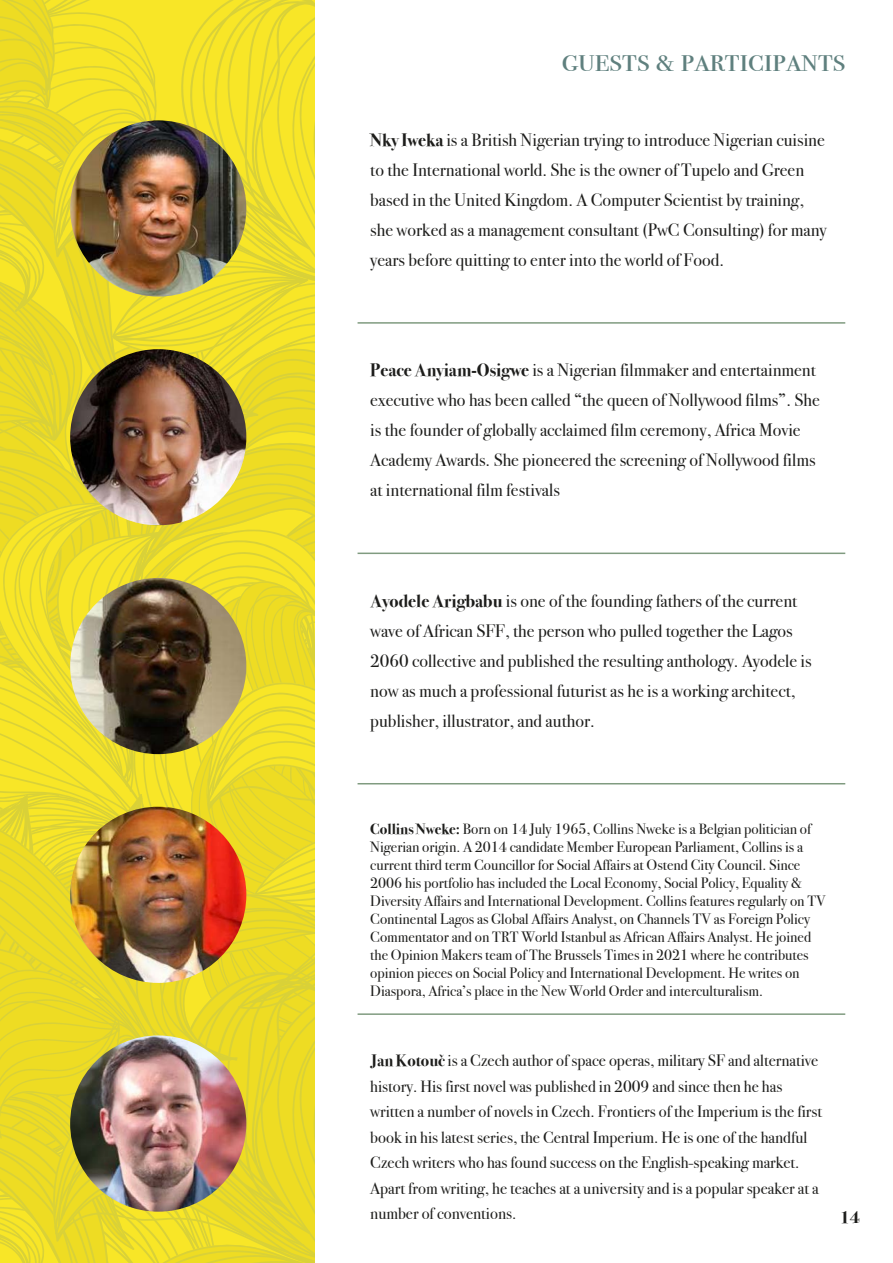
<style>
.page{position:relative;width:893px;height:1263px;background:#fff}
.page>*{position:absolute;margin:0;border:0;box-sizing:border-box;transform-origin:0 0}
.t1{font:34.8px "Bodoni Svty Two SCITCTT";color:#5f807e}
.t2{font:18px/30px "Bodoni Svty Two ITCTT";color:#1d1d1b}
.t3{font:700 18px "Bodoni Svty Two ITCTT";color:#1d1d1b}
.t4{font:16.5px/25.5px "Bodoni Svty Two ITCTT";color:#1d1d1b}
.t5{font:15px/18px "Bodoni Svty Two ITCTT";color:#1d1d1b}
.s1{font-weight:700}
</style>
<div class="page">
<svg style="left:0;top:0;width:315px;height:1263px;background:#ecdd29"></svg>
<img style="left:70px;top:1035px;width:176px;height:177px;border-radius:88px">
<img style="left:70px;top:807px;width:176px;height:176px;border-radius:88px">
<img style="left:70px;top:578px;width:176px;height:176px;border-radius:88px">
<img style="left:70px;top:349px;width:176px;height:176px;border-radius:88px">
<img style="left:70px;top:120px;width:176px;height:177px;border-radius:88px">
<hr style="left:358px;top:322px;width:487px;height:2px;background:#809b80">
<hr style="left:358px;top:553px;width:487px;height:1px;background:#809b80">
<hr style="left:358px;top:783px;width:487px;height:1px;background:#809b80">
<hr style="left:358px;top:1013px;width:487px;height:2px;background:#809b80">
<h1 class="t1" style="left:562px;top:38px;width:285px">guests &amp; participants</h1>
<p class="t2" style="left:370px;top:125px;width:458px"><span class="s1">Nky Iweka</span> is a British Nigerian trying to introduce Nigerian cuisine to the International world. She is the owner of Tupelo and Green based in the United Kingdom. A Computer Scientist by training, she worked as a management consultant (PwC Consulting) for many years before quitting to enter into the world of Food.</p>
<p class="t2" style="left:370px;top:355px;width:451px"><span class="s1">Peace Anyiam-Osigwe</span> is a Nigerian filmmaker and entertainment executive who has been called “the queen of Nollywood films”. She is the founder of globally acclaimed film ceremony, Africa Movie Academy Awards. She pioneered the screening of Nollywood films at international film festivals</p>
<p class="t2" style="left:370px;top:585px;width:443px"><span class="s1">Ayodele Arigbabu</span> is one of the founding fathers of the current wave of African SFF, the person who pulled together the Lagos 2060 collective and published the resulting anthology. Ayodele is now as much a professional futurist as he is a working architect, publisher, illustrator, and author.</p>
<p class="t5" style="left:370px;top:820px;width:457px"><span class="s1">Collins Nweke:</span> Born on 14 July 1965, Collins Nweke is a Belgian politician of Nigerian origin. A 2014 candidate Member European Parliament, Collins is a current third term Councillor for Social Affairs at Ostend City Council. Since 2006 his portfolio has included the Local Economy, Social Policy, Equality &amp; Diversity Affairs and International Development. Collins features regularly on TV Continental Lagos as Global Affairs Analyst, on Channels TV as Foreign Policy Commentator and on TRT World Istanbul as African Affairs Analyst. He joined the Opinion Makers team of The Brussels Times in 2021 where he contributes opinion pieces on Social Policy and International Development. He writes on Diaspora, Africa’s place in the New World Order and interculturalism.</p>
<p class="t4" style="left:370px;top:1048px;width:453px"><span class="s1">Jan Kotouč</span> is a Czech author of space operas, military SF and alternative history. His first novel was published in 2009 and since then he has written a number of novels in Czech. Frontiers of the Imperium is the first book in his latest series, the Central Imperium. He is one of the handful Czech writers who has found success on the English-speaking market.<br>Apart from writing, he teaches at a university and is a popular speaker at a number of conventions.</p>
<p class="t3" style="left:840px;top:1206px;width:22px">14</p>
</div>
